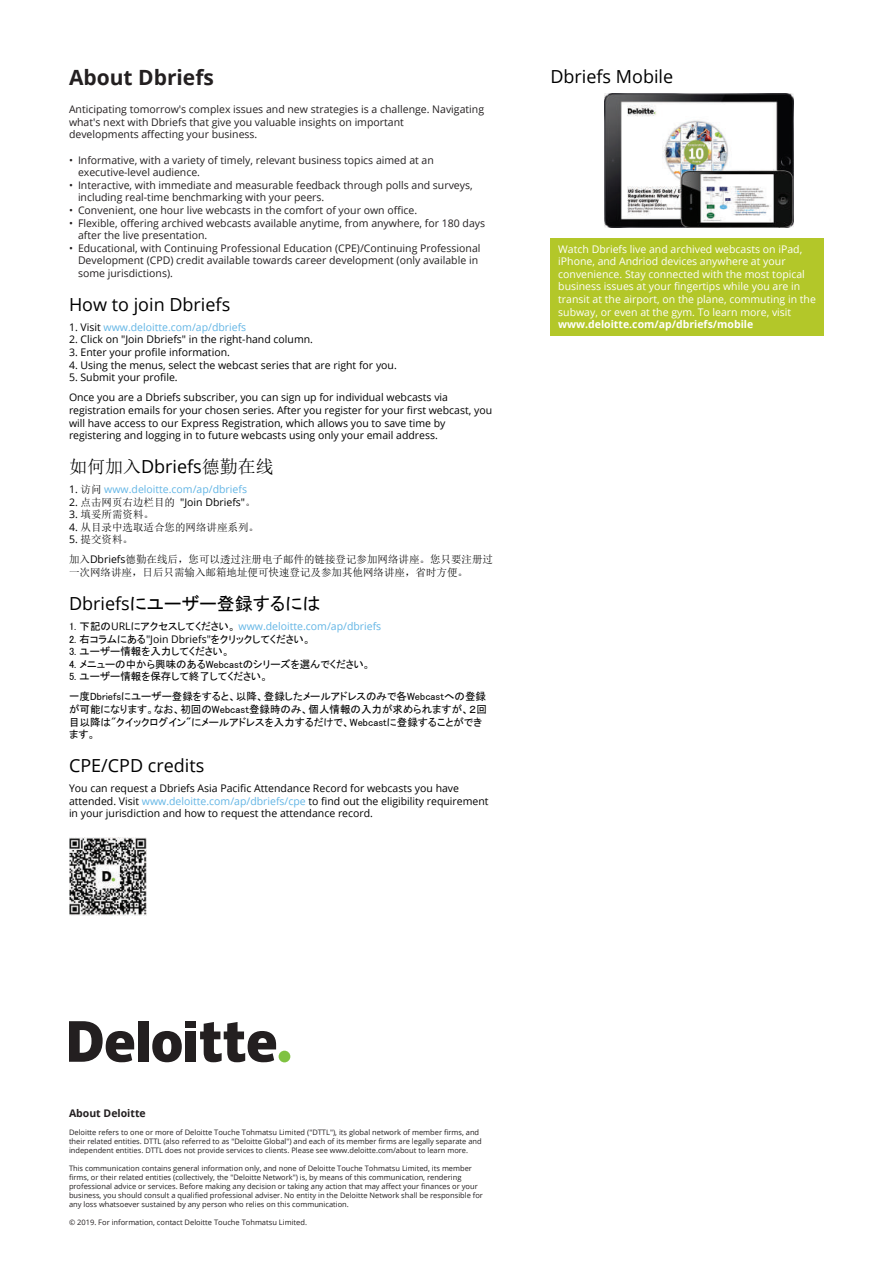
<style>
.page{position:relative;width:893px;height:1263px;background:#fff}
.page>*{position:absolute;margin:0;border:0;box-sizing:border-box;transform-origin:0 0}
.t1{font:700 21px "Open Sans";color:#231f20}
.t2{font:18px "Open Sans";color:#000}
.t3{font:18px "MS P Gothic";color:#000}
.t4{font:18px "Sim Sun";color:#000}
.t5{font:10.5px/12.6px "Open Sans";color:#231f20}
.t6{font:10.5px/12.6px "Open Sans";color:#000}
.t7{font:10.5px/12.6px "MS P Gothic";color:#000}
.t8{font:10.5px/12.6px "Open Sans";color:#fff}
.t9{font:10.5px/20.1px "Sim Sun";color:#000}
.t10{font:10.5px "Open Sans";color:#62b5e5}
.t11{font:700 10.5px "Open Sans";color:#fff}
.t12{font:700 10.5px "Open Sans";color:#231f20}
.t13{font:7.5px/9px "Open Sans";color:#231f20}
.s1{color:#000}
.s2{font-family:"Open Sans"}
.s3{font-family:"Sim Sun";color:#000}
.s4{font-family:"Sim Sun"}
.s5{font-family:"MS P Gothic";color:#000}
.s6{color:#62b5e5}
</style>
<div class="page">
<img style="left:605px;top:94px;width:189px;height:133px">
<img style="left:69px;top:837px;width:77px;height:78px">
<div style="left:550px;top:238px;width:274px;height:98px;background:#b3c729"></div>
<div style="left:279px;top:1051px;width:11px;height:11px;background:#7fc241;border-radius:50%"></div>
<div style="left:138px;top:1021px;width:10px;height:41px;background:#231f20"></div>
<svg style="left:152px;top:1031px;width:30px;height:31px"></svg>
<div style="left:186px;top:1031px;width:10px;height:31px;background:#231f20"></div>
<div style="left:186px;top:1021px;width:10px;height:7px;background:#231f20"></div>
<svg style="left:200px;top:1022px;width:76px;height:40px"></svg>
<svg style="left:69px;top:1021px;width:65px;height:41px"></svg>
<h1 class="t1" style="left:69px;top:63px;width:146px">About Dbriefs</h1>
<h2 class="t2" style="left:550px;top:64px;width:124px">Dbriefs Mobile</h2>
<h3 class="t5" style="left:69px;top:103px;width:417px">Anticipating tomorrow's complex issues and new strategies is a challenge. Navigating what's next with Dbriefs that give you valuable insights on important<br>developments affecting your business.</h3>
<h3 class="t5" style="left:78px;top:153px;width:357px;text-indent:-9px">• Informative, with a variety of timely, relevant business topics aimed at an executive-level audience.</h3>
<h3 class="t5" style="left:78px;top:178px;width:396px;text-indent:-9px">• Interactive, with immediate and measurable feedback through polls and surveys, including real-time benchmarking with your peers.</h3>
<h3 class="t5" style="left:69px;top:204px;width:350px">• Convenient, one hour live webcasts in the comfort of your own office.</h3>
<h3 class="t5" style="left:78px;top:216px;width:409px;text-indent:-9px">• Flexible, offering archived webcasts available anytime, from anywhere, for 180 days after the live presentation.</h3>
<h3 class="t5" style="left:78px;top:241px;width:404px;text-indent:-9px">• Educational, with Continuing Professional Education (CPE)/Continuing Professional<br>Development (CPD) credit available towards career development (only available in some jurisdictions).</h3>
<p class="t8" style="left:558px;top:242px;width:259px">Watch Dbriefs live and archived webcasts on iPad, iPhone, and Andriod devices anywhere at your convenience. Stay connected with the most topical business issues at your fingertips while you are in transit at the airport, on the plane, commuting in the subway, or even at the gym. To learn more, visit</p>
<h3 class="t11" style="left:558px;top:317px;width:197px">www.deloitte.com/ap/dbriefs/mobile</h3>
<h2 class="t2" style="left:69px;top:292px;width:163px">How to join Dbriefs</h2>
<h3 class="t10" style="left:69px;top:320px;width:179px"><span class="s1">1. Visit</span> www.deloitte.com/ap/dbriefs</h3>
<h3 class="t6" style="left:69px;top:333px;width:246px">2. Click on "Join Dbriefs" in the right-hand column.</h3>
<h3 class="t6" style="left:69px;top:346px;width:162px">3. Enter your profile information.</h3>
<h3 class="t6" style="left:69px;top:358px;width:329px">4. Using the menus, select the webcast series that are right for you.</h3>
<h3 class="t6" style="left:69px;top:367px;width:381px;line-height:20.1px">5. Submit your profile.<br>Once you are a Dbriefs subscriber, you can sign up for individual webcasts via</h3>
<p class="t6" style="left:69px;top:403px;width:425px">registration emails for your chosen series. After you register for your first webcast, you will have access to our Express Registration, which allows you to save time by registering and logging in to future webcasts using only your email address.</p>
<h2 class="t4" style="left:69px;top:457px;width:206px">如何加入<span class="s2">Dbriefs</span>德勤在线</h2>
<h3 class="t10" style="left:69px;top:482px;width:179px"><span class="s1">1.</span> <span class="s3">访问</span> www.deloitte.com/ap/dbriefs</h3>
<h3 class="t6" style="left:69px;top:495px;width:188px">2. <span class="s4">点击网页右边栏目的</span> "Join Dbriefs"<span class="s4">。</span></h3>
<h3 class="t9" style="left:69px;top:504px;width:87px"><span class="s2">3.</span> 填妥所需资料。</h3>
<h3 class="t9" style="left:69px;top:517px;width:192px"><span class="s2">4.</span> 从目录中选取适合您的网络讲座系列。</h3>
<h3 class="t9" style="left:69px;top:530px;width:425px"><span class="s2">5.</span> 提交资料。<br>加入<span class="s2">Dbriefs</span>德勤在线后，您可以透过注册电子邮件的链接登记参加网络讲座。您只要注册过</h3>
<h3 class="t9" style="left:69px;top:562px;width:400px">一次网络讲座，日后只需输入邮箱地址便可快速登记及参加其他网络讲座，省时方便。</h3>
<h2 class="t3" style="left:69px;top:594px;width:253px"><span class="s2">Dbriefs</span>にユーザー登録するには</h2>
<h3 class="t10" style="left:69px;top:619px;width:314px"><span class="s5">1. 下記の</span><span class="s1">URL</span><span class="s5">にアクセスしてください。</span> www.deloitte.com/ap/dbriefs</h3>
<h3 class="t7" style="left:69px;top:632px;width:243px">2. 右コラムにある<span class="s2">"Join Dbriefs"</span>をクリックしてください。</h3>
<h3 class="t7" style="left:69px;top:645px;width:162px">3. ユーザー情報を入力してください。</h3>
<h3 class="t7" style="left:69px;top:658px;width:303px">4. メニューの中から興味のあるWebcastのシリーズを選んでください。</h3>
<h3 class="t7" style="left:69px;top:666px;width:419px;line-height:20.1px">5. ユーザー情報を保存して終了してください。<br>一度Dbriefsにユーザー登録をすると、以降、登録したメールアドレスのみで各Webcastへの登録</h3>
<h3 class="t7" style="left:69px;top:703px;width:419px">が可能になります。なお、初回のWebcast登録時のみ、個人情報の入力が求められますが、２回目以降は"クイックログイン"にメールアドレスを入力するだけで、Webcastに登録することができます。</h3>
<h2 class="t2" style="left:69px;top:753px;width:137px">CPE/CPD credits</h2>
<h3 class="t6" style="left:69px;top:782px;width:421px">You can request a Dbriefs Asia Pacific Attendance Record for webcasts you have attended. Visit <span class="s6">www.deloitte.com/ap/dbriefs/cpe</span> to find out the eligibility requirement in your jurisdiction and how to request the attendance record.</h3>
<h3 class="t12" style="left:69px;top:1106px;width:78px">About Deloitte</h3>
<p class="t13" style="left:69px;top:1128px;width:414px">Deloitte refers to one or more of Deloitte Touche Tohmatsu Limited ("DTTL"), its global network of member firms, and their related entities. DTTL (also referred to as "Deloitte Global") and each of its member firms are legally separate and independent entities. DTTL does not provide services to clients. Please see www.deloitte.com/about to learn more.</p>
<p class="t13" style="left:69px;top:1164px;width:415px">This communication contains general information only, and none of Deloitte Touche Tohmatsu Limited, its member firms, or their related entities (collectively, the "Deloitte Network") is, by means of this communication, rendering professional advice or services. Before making any decision or taking any action that may affect your finances or your business, you should consult a qualified professional adviser. No entity in the Deloitte Network shall be responsible for any loss whatsoever sustained by any person who relies on this communication.</p>
<p class="t13" style="left:69px;top:1218px;width:240px">© 2019. For information, contact Deloitte Touche Tohmatsu Limited.</p>
</div>
